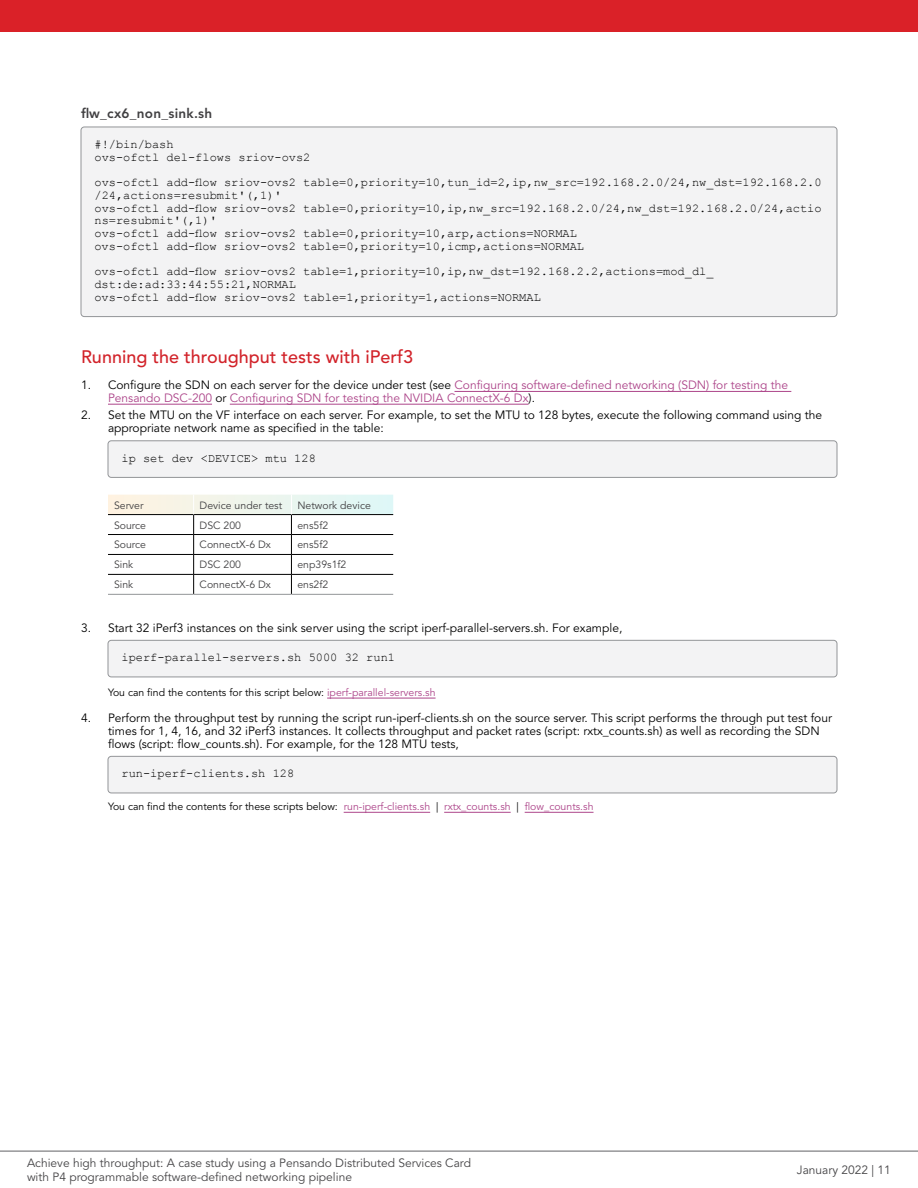
<style>
.page{position:relative;width:918px;height:1188px;background:#fff}
.page>*{position:absolute;margin:0;border:0;box-sizing:border-box;transform-origin:0 0}
.t1{font:500 18px "Avenir LT Pro";color:#d2232a}
.t2{font:800 13.5px "Avenir LT Pro";letter-spacing:.02em;color:#414042}
.t3{font:12px/12.8px "Courier New";color:#000}
.t4{font:12px/12.8px "Avenir LT Pro";color:#000}
.t5{font:12px/12.8px "Avenir LT Pro";color:#ad458a}
.t6{font:12px/14.4px "Avenir LT Pro";color:#464547}
.t7{font:10.5px "Avenir LT Pro";color:#414042}
.t8{font:10.5px "Avenir LT Pro";color:#ad458a}
.t9{font:10.5px "Avenir LT Pro";color:#000}
.s1{color:#000}
.s2{color:#ad458a}
</style>
<div class="page">
<div style="left:81px;top:127px;width:756px;height:190px;background:#f3f3f4;border-radius:3px"></div>
<div style="left:81px;top:127px;width:756px;height:190px;border:1px solid #939598;border-radius:3px"></div>
<hr style="left:455px;top:391px;width:336px;height:1px;background:#ad458a">
<hr style="left:108px;top:404px;width:104px;height:1px;background:#ad458a">
<hr style="left:230px;top:404px;width:299px;height:1px;background:#ad458a">
<div style="left:108px;top:441px;width:729px;height:36px;background:#f3f3f4;border-radius:3px"></div>
<div style="left:108px;top:441px;width:729px;height:37px;border:1px solid #939598;border-radius:3px"></div>
<div style="left:108px;top:640px;width:729px;height:37px;background:#f3f3f4;border-radius:3px"></div>
<div style="left:108px;top:640px;width:729px;height:37px;border:1px solid #939598;border-radius:3px"></div>
<hr style="left:327px;top:698px;width:109px;height:1px;background:#ad458a">
<div style="left:108px;top:756px;width:729px;height:37px;background:#f3f3f4;border-radius:3px"></div>
<div style="left:108px;top:756px;width:729px;height:37px;border:1px solid #939598;border-radius:3px"></div>
<hr style="left:344px;top:812px;width:86px;height:1px;background:#ad458a">
<hr style="left:444px;top:812px;width:67px;height:1px;background:#ad458a">
<hr style="left:525px;top:812px;width:69px;height:1px;background:#ad458a">
<svg style="left:108px;top:495px;width:285px;height:99px"></svg>
<hr style="left:108px;top:594px;width:86px;height:1px;background:#939598">
<hr style="left:194px;top:594px;width:97px;height:1px;background:#939598">
<hr style="left:291px;top:594px;width:102px;height:1px;background:#939598">
<hr style="left:0;top:1151px;width:918px;height:1px;background:#616264">
<div style="left:0;top:0;width:918px;height:32px;background:#da2128"></div>
<p class="t2" style="left:81px;top:106px;width:133px">flw_cx6_non_sink.sh</p>
<p class="t3" style="left:94px;top:137px;width:218px">#!/bin/bash<br>ovs-ofctl del-flows sriov-ovs2</p>
<p class="t3" style="left:94px;top:176px;width:729px">ovs-ofctl add-flow sriov-ovs2 table=0,priority=10,tun_id=2,ip,nw_src=192.168.2.0/24,nw_dst=192.168.2.0 /24,actions=resubmit'(,1)'<br>ovs-ofctl add-flow sriov-ovs2 table=0,priority=10,ip,nw_src=192.168.2.0/24,nw_dst=192.168.2.0/24,actio ns=resubmit'(,1)'<br>ovs-ofctl add-flow sriov-ovs2 table=0,priority=10,arp,actions=NORMAL<br>ovs-ofctl add-flow sriov-ovs2 table=0,priority=10,icmp,actions=NORMAL</p>
<p class="t3" style="left:94px;top:265px;width:621px">ovs-ofctl add-flow sriov-ovs2 table=1,priority=10,ip,nw_dst=192.168.2.2,actions=mod_dl_ dst:de:ad:33:44:55:21,NORMAL<br>ovs-ofctl add-flow sriov-ovs2 table=1,priority=1,actions=NORMAL</p>
<h1 class="t1" style="left:81px;top:346px;width:334px">Running the throughput tests with iPerf3</h1>
<p class="t5" style="left:108px;top:379px;width:682px;text-indent:-27px"><span class="s1">1. Configure the SDN on each server for the device under test (see</span> Configuring software-defined networking (SDN) for testing the<br>Pensando DSC-200 <span class="s1">or</span> Configuring SDN for testing the NVIDIA ConnectX-6 Dx<span class="s1">).</span></p>
<p class="t4" style="left:108px;top:409px;width:716px;text-indent:-27px">2. Set the MTU on the VF interface on each server. For example, to set the MTU to 128 bytes, execute the following command using the appropriate network name as specified in the table:</p>
<p class="t3" style="left:122px;top:451px;width:196px">ip set dev &lt;DEVICE&gt; mtu 128</p>
<p class="t7" style="left:114px;top:499px;width:31px">Server</p>
<p class="t7" style="left:200px;top:499px;width:84px">Device under test</p>
<p class="t7" style="left:297px;top:499px;width:75px">Network device</p>
<p class="t7" style="left:114px;top:519px;width:34px">Source</p>
<p class="t7" style="left:200px;top:519px;width:43px">DSC 200</p>
<p class="t7" style="left:297px;top:519px;width:32px">ens5f2</p>
<p class="t7" style="left:114px;top:539px;width:34px">Source</p>
<p class="t7" style="left:200px;top:539px;width:73px">ConnectX-6 Dx</p>
<p class="t7" style="left:297px;top:539px;width:32px">ens5f2</p>
<p class="t7" style="left:114px;top:559px;width:21px">Sink</p>
<p class="t7" style="left:200px;top:559px;width:43px">DSC 200</p>
<p class="t7" style="left:297px;top:559px;width:51px">enp39s1f2</p>
<p class="t7" style="left:114px;top:578px;width:21px">Sink</p>
<p class="t7" style="left:200px;top:578px;width:73px">ConnectX-6 Dx</p>
<p class="t7" style="left:297px;top:578px;width:32px">ens2f2</p>
<p class="t4" style="left:81px;top:621px;width:543px">3. Start 32 iPerf3 instances on the sink server using the script iperf-parallel-servers.sh. For example,</p>
<p class="t3" style="left:122px;top:651px;width:275px">iperf-parallel-servers.sh 5000 32 run1</p>
<p class="t9" style="left:108px;top:686px;width:329px">You can find the contents for this script below: <span class="s2">iperf-parallel-servers.sh</span></p>
<p class="t4" style="left:108px;top:712px;width:726px;text-indent:-27px">4. Perform the throughput test by running the script run-iperf-clients.sh on the source server. This script performs the through put test four times for 1, 4, 16, and 32 iPerf3 instances. It collects throughput and packet rates (script: rxtx_counts.sh) as well as recording the SDN flows (script: flow_counts.sh). For example, for the 128 MTU tests,</p>
<p class="t3" style="left:122px;top:767px;width:174px">run-iperf-clients.sh 128</p>
<p class="t8" style="left:108px;top:800px;width:487px"><span class="s1">You can find the contents for these scripts below:</span> run-iperf-clients.sh <span class="s1">|</span> rxtx_counts.sh <span class="s1">|</span> flow_counts.sh</p>
<p class="t6" style="left:27px;top:1156px;width:446px">Achieve high throughput: A case study using a Pensando Distributed Services Card with P4 programmable software-defined networking pipeline</p>
<p class="t6" style="left:797px;top:1163px;width:96px">January 2022 | 11</p>
</div>
